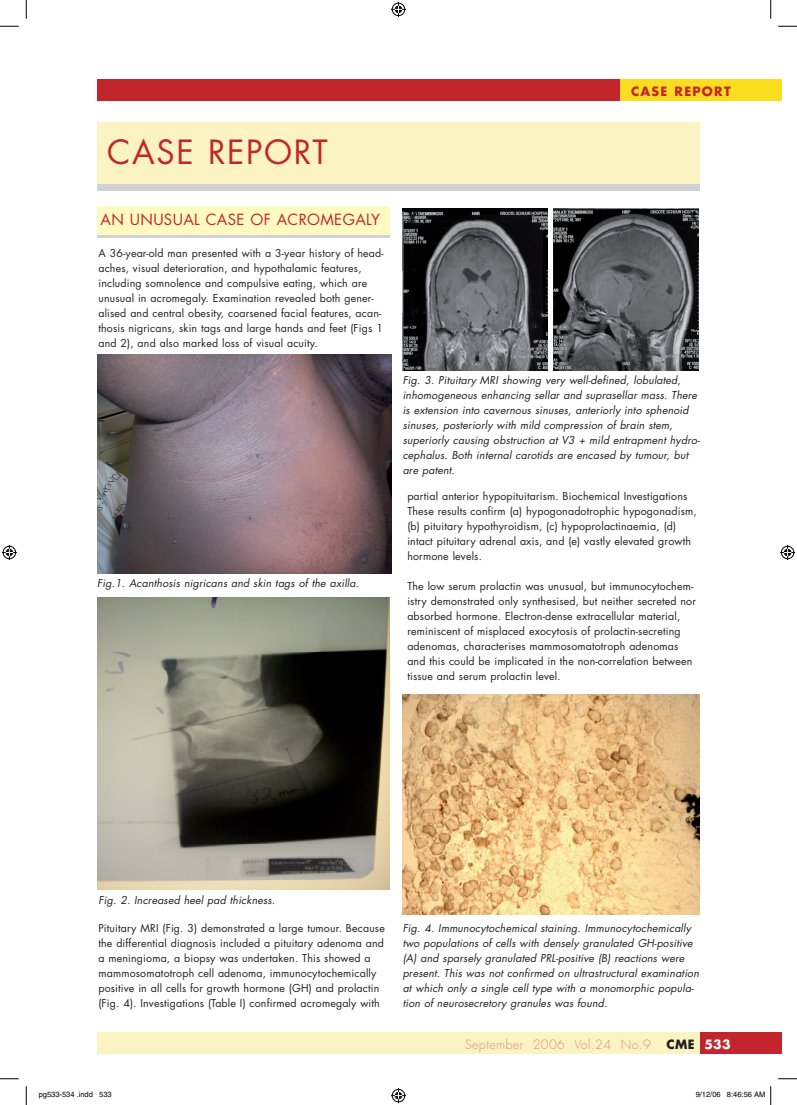
<style>
.page{position:relative;width:797px;height:1105px;background:#fff}
.page>*{position:absolute;margin:0;border:0;box-sizing:border-box;transform-origin:0 0}
.t1{font:32.5px "Futura";letter-spacing:.05em;color:#c2262c}
.t2{font:15px "Futura";letter-spacing:.025em;color:#c2262c}
.t3{font:300 12.5px "Futura";letter-spacing:.03em;color:#db9079}
.t4{font:700 12.5px "Futura";letter-spacing:.1em;color:#c2262c}
.t5{font:700 12.5px "Futura";letter-spacing:.03em;color:#231f20}
.t6{font:10.62px/15px "Futura";letter-spacing:.015em;color:#231f20}
.t7{font:italic 10.62px/15px "Futura";letter-spacing:.015em;color:#231f20}
.t8{font:7.5px "Helvetica";color:#000}
.s1{font-style:normal}
.s2{color:#fff}
</style>
<div class="page">
<div style="left:97px;top:182px;width:602px;height:9px;background:#d1d2d4"></div>
<div style="left:97px;top:122px;width:602px;height:62px;background:#fcf3c2"></div>
<svg style="left:97px;top:234px;width:293px;height:4px"></svg>
<div style="left:97px;top:206px;width:293px;height:28px;background:#fffac1"></div>
<img style="left:97px;top:597px;width:293px;height:293px">
<img style="left:97px;top:355px;width:294px;height:218px">
<svg style="left:547px;top:208px;width:152px;height:163px"></svg>
<img style="left:403px;top:208px;width:144px;height:163px">
<img style="left:553px;top:208px;width:145px;height:163px">
<img style="left:402px;top:695px;width:297px;height:219px">
<div style="left:97px;top:79px;width:601px;height:22px;background:#c2262c"></div>
<div style="left:620px;top:79px;width:161px;height:22px;background:#fadd1f"></div>
<div style="left:699px;top:1033px;width:82px;height:21px;background:#c2262c"></div>
<div style="left:97px;top:1033px;width:602px;height:21px;background:#fcf3c2"></div>
<svg style="left:0;top:25px;width:19px;height:2px"></svg>
<svg style="left:778px;top:25px;width:19px;height:2px"></svg>
<svg style="left:0;top:1078px;width:19px;height:1px"></svg>
<svg style="left:778px;top:1078px;width:19px;height:1px"></svg>
<svg style="left:25px;top:0;width:2px;height:19px"></svg>
<svg style="left:25px;top:1086px;width:2px;height:19px"></svg>
<svg style="left:770px;top:0;width:1px;height:19px"></svg>
<svg style="left:391px;top:2px;width:15px;height:15px"></svg>
<svg style="left:391px;top:1088px;width:15px;height:15px"></svg>
<svg style="left:2px;top:545px;width:15px;height:15px"></svg>
<svg style="left:780px;top:545px;width:15px;height:15px"></svg>
<svg style="left:770px;top:1086px;width:1px;height:19px"></svg>
<h1 class="t1" style="left:107px;top:129px;width:222px">case report</h1>
<p class="t4" style="left:631px;top:83px;width:101px">CASE REPORT</p>
<h2 class="t2" style="left:101px;top:209px;width:116px">AN UNUSUAL CASE</h2>
<h2 class="t2" style="left:250px;top:209px;width:39px">OF ACRO</h2>
<h2 class="t2" style="left:320px;top:209px;width:61px">MEGALY</h2>
<p class="t6" style="left:98px;top:245px;width:287px">A 36-year-old man presented with a 3-year history of head&shy;aches, visual deterioration, and hypothalamic features, including somnolence and compulsive eating, which are unusual in acromegaly. Examination revealed both gener&shy;alised and central obesity, coarsened facial features, acan&shy;thosis nigricans, skin tags and large hands and feet (Figs 1 and 2), and also marked loss of visual acuity.</p>
<p class="t7" style="left:97px;top:575px;width:263px">Fig.1<span class="s1">.</span> Acanthosis nigricans and skin tags of the axilla.</p>
<p class="t7" style="left:403px;top:372px;width:298px">Fig. 3<span class="s1">.</span> Pituitary MRI showing very well-defined, lobulated, inhomogeneous enhancing sellar and suprasellar mass. There is extension into cavernous sinuses, anteriorly into sphenoid sinuses, posteriorly with mild compression of brain stem, superiorly causing obstruction at V3 + mild entrapment hydro&shy;cephalus. Both internal carotids are encased by tumour, but are patent.</p>
<p class="t6" style="left:407px;top:489px;width:291px">partial anterior hypopituitarism. Biochemical Investigations These results confirm (a) hypogonadotrophic hypogonadism, (b) pituitary hypothyroidism, (c) hypoprolactinaemia, (d) intact pituitary adrenal axis, and (e) vastly elevated growth hormone levels.</p>
<p class="t6" style="left:407px;top:579px;width:290px">The low serum prolactin was unusual, but immunocytochem&shy;istry demonstrated only synthesised, but neither secreted nor absorbed hormone. Electron-dense extracellular material, reminiscent of misplaced exocytosis of prolactin-secreting adenomas, characterises mammosomatotroph adenomas and this could be implicated in the non-correlation between tissue and serum prolactin level.</p>
<p class="t7" style="left:99px;top:892px;width:178px">Fig. 2. Increased heel pad thickness.</p>
<p class="t6" style="left:98px;top:920px;width:288px">Pituitary MRI (Fig. 3) demonstrated a large tumour. Because the differential diagnosis included a pituitary adenoma and a meningioma, a biopsy was undertaken. This showed a mammosomatotroph cell adenoma, immunocytochemically positive in all cells for growth hormone (GH) and prolactin (Fig. 4). Investigations (Table I) confirmed acromegaly with</p>
<p class="t7" style="left:402px;top:921px;width:298px">Fig. 4. Immunocytochemical staining. Immunocytochemically two populations of cells with densely granulated GH-positive (A) and sparsely granulated PRL-positive (B) reactions were present. This was not confirmed on ultrastructural examination at which only a single cell type with a monomorphic popula&shy;tion of neurosecretory granules was found.</p>
<p class="t3" style="left:465px;top:1036px;width:187px">September 2006 Vol.24 No.9</p>
<p class="t5" style="left:666px;top:1036px;width:66px">CME <span class="s2">533</span></p>
<p class="t8" style="left:39px;top:1090px;width:74px">pg533-534 .indd 533</p>
<p class="t8" style="left:695px;top:1090px;width:71px">9/12/06 8:46:56 AM</p>
</div>
